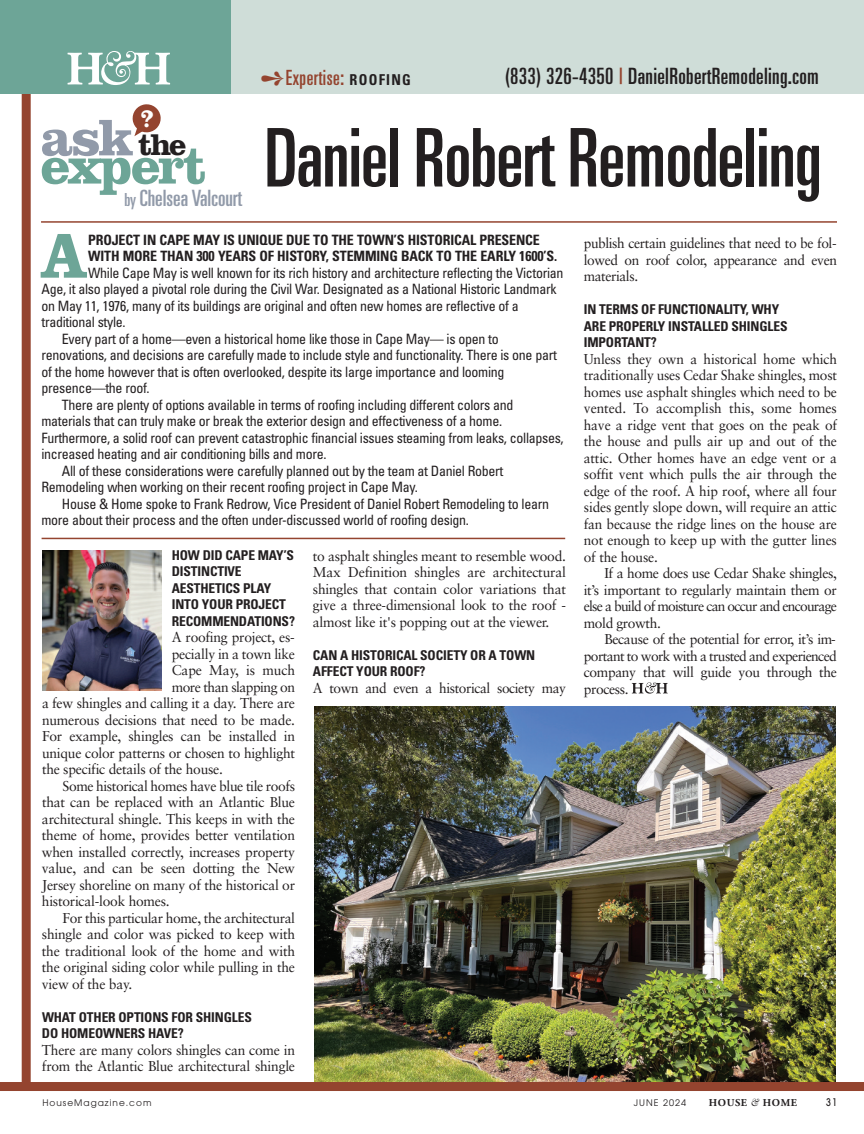
<style>
.page{position:relative;width:864px;height:1134px;background:#fff}
.page>*{position:absolute;margin:0;border:0;box-sizing:border-box;transform-origin:0 0}
.t1{font:ultra-condensed 81px "Univers";letter-spacing:-.01em;color:#231f20}
.t2{font:700 65.1px "Clarendon BT";color:#6da597;scale:.96 1}
.t3{font:700 53.4px "Clarendon";color:#919aa9}
.t4{font:700 53.4px "Clarendon";letter-spacing:-.04em;color:#6da597}
.t5{font:700 24.75px "Clarendon";color:#fff}
.t6{font:ultra-condensed 22.5px "Univers";letter-spacing:.015em;color:#231f20}
.t7{font:ultra-condensed 22.5px "Univers";color:#919aa9}
.t8{font:ultra-condensed 21px "Univers";letter-spacing:.025em;color:#94442f;scale:.95 1}
.t9{font:14.25px/16.5px "Sabon";letter-spacing:-.02em;color:#231f20;text-align:justify}
.t10{font:condensed 14.25px "Univers";letter-spacing:-.02em;color:#231f20}
.t11{font:14.25px/16.5px "Sabon";letter-spacing:-.02em;color:#231f20;text-align:justify;scale:.96 1}
.t12{font:700 condensed 14.25px/16.5px "Univers";letter-spacing:-.01em;color:#231f20}
.t13{font:700 condensed 13.5px/16.5px "Univers";letter-spacing:-.01em;color:#231f20}
.t14{font:700 10.5px "Adobe Garamond Pro";letter-spacing:.05em;color:#231f20}
.t15{font:500 10.5px "Avant Garde";color:#231f20;scale:.85 1}
.t16{font:9px "Avant Garde";letter-spacing:.11em;color:#231f20}
.s1{font-weight:700;font-stretch:condensed;font-size:15px;color:#231f20}
.s2{color:#94442f}
.s3{font-size:31.2px;color:#231f20}
.s4{font-size:18px}
.s5{font-family:"Caslon Five Forty";font-weight:400;font-style:italic}
</style>
<div class="page">
<svg style="left:632px;top:682px;width:36px;height:12px"></svg>
<hr style="left:41px;top:221px;width:796px;height:2px;background:#94442f">
<hr style="left:42px;top:538px;width:523px;height:1px;background:#94442f">
<div style="left:22px;top:47px;width:9px;height:1041px;background:#94442f"></div>
<div style="left:0;top:0;width:864px;height:94px;background:#6da597"></div>
<div style="left:231px;top:0;width:633px;height:94px;background:#cfddd8"></div>
<svg style="left:67px;top:51px;width:103px;height:34px"></svg>
<svg style="left:132px;top:104px;width:29px;height:32px"></svg>
<img style="left:42px;top:550px;width:119px;height:140px">
<img style="left:315px;top:707px;width:521px;height:375px">
<div style="left:0;top:1082px;width:864px;height:9px;background:#94442f"></div>
<h3 class="t8" style="left:261px;top:70px;width:159px">➺Expertise: <span class="s1">ROOFING</span></h3>
<h3 class="t6" style="left:505px;top:68px;width:316px">(833) 326-4350 <span class="s2">|</span> DanielRobertRemodeling.com</h3>
<h3 class="t5" style="left:140px;top:110px;width:15px">?</h3>
<h3 class="t3" style="left:40px;top:120px;width:148px">ask <span class="s3">the</span></h3>
<h1 class="t1" style="left:264px;top:128px;width:559px">Daniel Robert Remodeling</h1>
<h3 class="t4" style="left:40px;top:148px;width:167px">expert</h3>
<h2 class="t2" style="left:41px;top:234px;width:48px">A</h2>
<p class="t12" style="left:88px;top:233px;width:471px">PROJECT IN CAPE MAY IS UNIQUE DUE TO THE TOWN’S HISTORICAL PRESENCE<br>WITH MORE THAN 300 YEARS OF HISTORY, STEMMING BACK TO THE EARLY 1600’S.</p>
<h3 class="t7" style="left:124px;top:190px;width:119px"><span class="s4">by</span> Chelsea Valcourt</h3>
<p class="t11" style="left:584px;top:236px;width:265px">publish certain guidelines that need to be fol&shy;lowed on roof color, appearance and even materials.</p>
<p class="t13" style="left:584px;top:302px;width:205px">IN TERMS OF FUNCTIONALITY, WHY<br>ARE PROPERLY INSTALLED SHINGLES<br>IMPORTANT?</p>
<p class="t11" style="left:584px;top:352px;width:265px">Unless they own a historical home which traditionally uses Cedar Shake shingles, most homes use asphalt shingles which need to be vented. To accomplish this, some homes have a ridge vent that goes on the peak of the house and pulls air up and out of the attic. Other homes have an edge vent or a soffit vent which pulls the air through the edge of the roof. A hip roof, where all four sides gently slope down, will require an attic fan because the ridge lines on the house are not enough to keep up with the gutter lines of the house.</p>
<p class="t9" style="left:584px;top:566px;width:255px;text-indent:21px">If a home does use Cedar Shake shingles, it’s important to regularly maintain them or else a build of moisture can occur and encourage mold growth.</p>
<p class="t9" style="left:584px;top:632px;width:255px;text-indent:21px">Because of the potential for error, it’s im&shy;portant to work with a trusted and experienced company that will guide you through the process.</p>
<p class="t10" style="left:88px;top:267px;width:477px">While Cape May is well known for its rich history and architecture reflecting the Victorian</p>
<p class="t10" style="left:41px;top:284px;width:517px">Age, it also played a pivotal role during the Civil War. Designated as a National Historic Landmark</p>
<p class="t10" style="left:41px;top:300px;width:479px">on May 11, 1976, many of its buildings are original and often new homes are reflective of a</p>
<p class="t10" style="left:41px;top:317px;width:86px">traditional style.</p>
<p class="t10" style="left:62px;top:333px;width:438px">Every part of a home—even a historical home like those in Cape May— is open to</p>
<p class="t10" style="left:41px;top:350px;width:517px">renovations, and decisions are carefully made to include style and functionality. There is one part</p>
<p class="t10" style="left:41px;top:366px;width:465px">of the home however that is often overlooked, despite its large importance and looming</p>
<p class="t10" style="left:41px;top:383px;width:110px">presence—the roof.</p>
<p class="t10" style="left:62px;top:399px;width:453px">There are plenty of options available in terms of roofing including different colors and</p>
<p class="t10" style="left:41px;top:416px;width:462px">materials that can truly make or break the exterior design and effectiveness of a home.</p>
<p class="t10" style="left:41px;top:432px;width:524px">Furthermore, a solid roof can prevent catastrophic financial issues steaming from leaks, collapses,</p>
<p class="t10" style="left:41px;top:449px;width:287px">increased heating and air conditioning bills and more.</p>
<p class="t10" style="left:62px;top:465px;width:443px">All of these considerations were carefully planned out by the team at Daniel Robert</p>
<p class="t10" style="left:41px;top:482px;width:378px">Remodeling when working on their recent roofing project in Cape May.</p>
<p class="t10" style="left:62px;top:498px;width:489px">House &amp; Home spoke to Frank Redrow, Vice President of Daniel Robert Remodeling to learn</p>
<p class="t10" style="left:41px;top:515px;width:429px">more about their process and the often under-discussed world of roofing design.</p>
<p class="t13" style="left:172px;top:548px;width:125px">HOW DID CAPE MAY’S<br>DISTINCTIVE<br>AESTHETICS PLAY<br>INTO YOUR PROJECT<br>RECOMMENDATIONS?</p>
<p class="t9" style="left:172px;top:630px;width:125px">A roofing project, es-</p>
<p class="t9" style="left:172px;top:647px;width:125px">pecially in a town like</p>
<p class="t9" style="left:172px;top:663px;width:125px">Cape May, is much</p>
<p class="t9" style="left:172px;top:680px;width:125px">more than slapping on</p>
<p class="t9" style="left:42px;top:696px;width:255px">a few shingles and calling it a day. There are</p>
<p class="t9" style="left:42px;top:713px;width:255px">numerous decisions that need to be made.</p>
<p class="t9" style="left:42px;top:729px;width:255px">For example, shingles can be installed in</p>
<p class="t9" style="left:42px;top:746px;width:255px">unique color patterns or chosen to highlight</p>
<p class="t9" style="left:42px;top:762px;width:183px">the specific details of the house.</p>
<p class="t9" style="left:63px;top:779px;width:234px">Some historical homes have blue tile roofs</p>
<p class="t9" style="left:42px;top:795px;width:255px">that can be replaced with an Atlantic Blue</p>
<p class="t9" style="left:42px;top:812px;width:255px">architectural shingle. This keeps in with the</p>
<p class="t9" style="left:42px;top:828px;width:255px">theme of home, provides better ventilation</p>
<p class="t9" style="left:42px;top:845px;width:255px">when installed correctly, increases property</p>
<p class="t9" style="left:42px;top:861px;width:255px">value, and can be seen dotting the New</p>
<p class="t9" style="left:42px;top:878px;width:255px">Jersey shoreline on many of the historical or</p>
<p class="t9" style="left:42px;top:894px;width:129px">historical-look homes.</p>
<p class="t9" style="left:62px;top:911px;width:234px">For this particular home, the architectural</p>
<p class="t9" style="left:42px;top:927px;width:255px">shingle and color was picked to keep with</p>
<p class="t9" style="left:42px;top:944px;width:255px">the traditional look of the home and with</p>
<p class="t9" style="left:42px;top:960px;width:255px">the original siding color while pulling in the</p>
<p class="t9" style="left:42px;top:977px;width:92px">view of the bay.</p>
<p class="t13" style="left:42px;top:1010px;width:211px">WHAT OTHER OPTIONS FOR SHINGLES<br>DO HOMEOWNERS HAVE?</p>
<p class="t9" style="left:42px;top:1043px;width:255px">There are many colors shingles can come in from the Atlantic Blue architectural shingle</p>
<p class="t9" style="left:313px;top:549px;width:255px">to asphalt shingles meant to resemble wood.<br>Max Definition shingles are architectural shingles that contain color variations that give a three-dimensional look to the roof - almost like it's popping out at the viewer.</p>
<p class="t13" style="left:313px;top:648px;width:224px">CAN A HISTORICAL SOCIETY OR A TOWN<br>AFFECT YOUR ROOF?</p>
<p class="t11" style="left:313px;top:681px;width:265px">A town and even a historical society may</p>
<p class="t16" style="left:43px;top:1100px;width:110px">HouseMagazine.com</p>
<p class="t16" style="left:634px;top:1099px;width:54px">JUNE 2024</p>
<p class="t14" style="left:709px;top:1098px;width:90px">HOUSE <span class="s5">&amp;</span> HOME</p>
<p class="t15" style="left:826px;top:1098px;width:14px">31</p>
</div>
